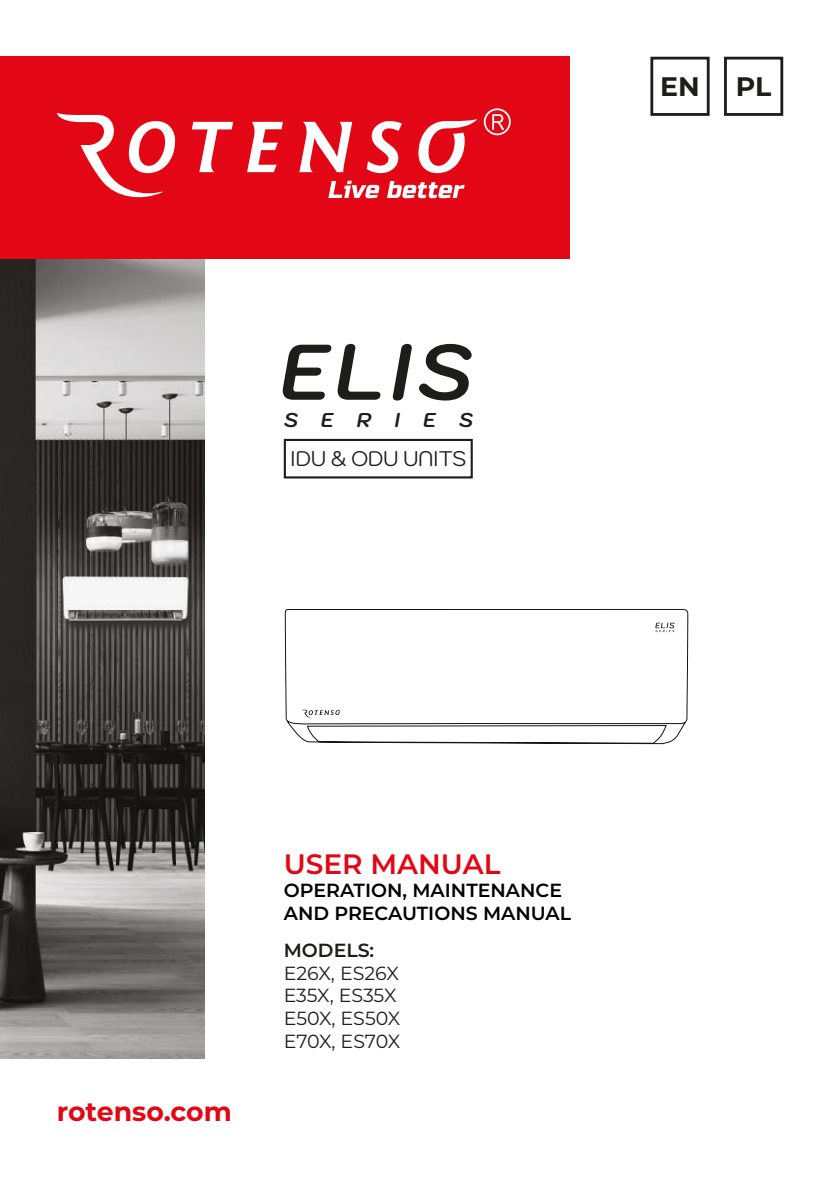
<style>
.page{position:relative;width:840px;height:1191px;background:#fff}
.page>*{position:absolute;margin:0;border:0;box-sizing:border-box;transform-origin:0 0}
.t1{font:italic 700 78.6px "Kodchasan";color:#1d1d1b}
.t2{font:600 28px "Montserrat";color:#e30614}
.t3{font:700 26.8px "Montserrat";color:#e30614}
.t4{font:700 26.8px "Montserrat";color:#1d1d1b}
.t5{font:21.2px "Kodchasan";letter-spacing:-.03em;color:#1d1d1b}
.t6{font:italic 700 20px "Kodchasan";letter-spacing:1.13em;color:#1d1d1b}
.t7{font:600 19px/23px "Montserrat";color:#000}
.t8{font:19px/22.8px "Montserrat";letter-spacing:-.01em;color:#1d1d1b}
.t9{font:600 19px "Montserrat";color:#1d1d1b}
</style>
<div class="page">
<div style="left:723px;top:57px;width:59px;height:59px;border:3px solid #1d1d1b"></div>
<div style="left:650px;top:57px;width:59px;height:59px;border:3px solid #1d1d1b"></div>
<img style="left:0;top:259px;width:204px;height:799px">
<div style="left:0;top:57px;width:569px;height:202px;background:#e30614"></div>
<svg style="left:57px;top:113px;width:419px;height:86px"></svg>
<svg style="left:483px;top:108px;width:27px;height:27px"></svg>
<div style="left:283px;top:439px;width:189px;height:39px;border:2px solid #1d1d1b"></div>
<svg style="left:284px;top:608px;width:403px;height:136px"></svg>
<svg style="left:302px;top:709px;width:38px;height:9px"></svg>
<svg style="left:655px;top:622px;width:19px;height:10px"></svg>
<h1 class="t1" style="left:279px;top:327px;width:195px">ELIS</h1>
<p class="t6" style="left:283px;top:408px;width:191px">SERIES</p>
<p class="t5" style="left:290px;top:446px;width:178px">IDU &amp; ODU UNITS</p>
<h3 class="t4" style="left:659px;top:67px;width:41px">EN</h3>
<h3 class="t4" style="left:735px;top:67px;width:37px">PL</h3>
<h3 class="t3" style="left:57px;top:1092px;width:176px">rotenso.com</h3>
<h2 class="t2" style="left:283px;top:844px;width:218px">USER MANUAL</h2>
<p class="t7" style="left:283px;top:878px;width:289px">OPERATION, MAINTENANCE<br>AND PRECAUTIONS MANUAL</p>
<p class="t9" style="left:283px;top:936px;width:92px">MODELS:</p>
<p class="t8" style="left:283px;top:960px;width:118px">E26X, ES26X<br>E35X, ES35X<br>E50X, ES50X<br>E70X, ES70X</p>
</div>
